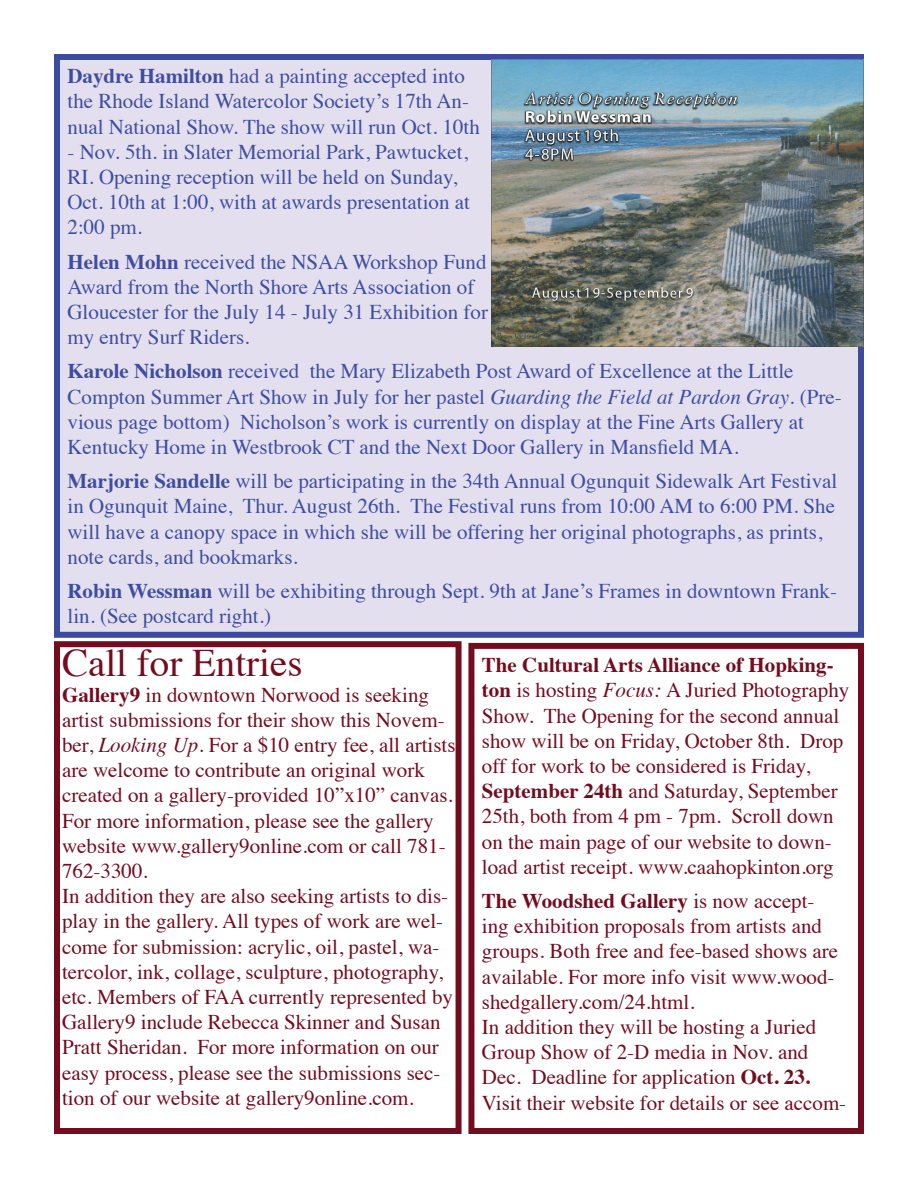
<style>
.page{position:relative;width:918px;height:1188px;background:#fff}
.page>*{position:absolute;margin:0;border:0;box-sizing:border-box;transform-origin:0 0}
.t1{font:39px "Times";color:#740c1f}
.t2{font:21px/25.2px "Times";color:#740c1f}
.t3{font:21px/25.2px "Times";color:#3e4da0}
.s1{font-weight:700}
.s2{font-style:italic}
</style>
<div class="page">
<div style="left:54px;top:641px;width:408px;height:493px;border:6px solid #740c1f"></div>
<div style="left:57px;top:57px;width:804px;height:578px;background:#e3dfef"></div>
<div style="left:54px;top:54px;width:810px;height:584px;border:6px solid #3d4b9f"></div>
<div style="left:468px;top:643px;width:396px;height:491px;border:6px solid #740c1f"></div>
<img style="left:492px;top:59px;width:372px;height:288px">
<p class="t3" style="left:68px;top:62px;width:414px"><span class="s1">Daydre Hamilton</span> had a painting accepted into the Rhode Island Watercolor Society’s 17th An&shy;nual National Show. The show will run Oct. 10th</p>
<p class="t3" style="left:68px;top:137px;width:404px">- Nov. 5th. in Slater Memorial Park, Pawtucket, RI. Opening reception will be held on Sunday, Oct. 10th at 1:00, with at awards presentation at 2:00 pm.</p>
<p class="t3" style="left:68px;top:247px;width:422px"><span class="s1">Helen Mohn</span> received the NSAA Workshop Fund Award from the North Shore Arts Association of Gloucester for the July 14 - July 31 Exhibition for my entry Surf Riders.</p>
<p class="t3" style="left:68px;top:357px;width:776px"><span class="s1">Karole Nicholson</span> received the Mary Elizabeth Post Award of Excellence at the Little Compton Summer Art Show in July for her pastel <span class="s2">Guarding the Field at Pardon Gray</span>. (Pre&shy;vious page bottom) Nicholson’s work is currently on display at the Fine Arts Gallery at Kentucky Home in Westbrook CT and the Next Door Gallery in Mansfield MA.</p>
<p class="t3" style="left:68px;top:467px;width:771px"><span class="s1">Marjorie Sandelle</span> will be participating in the 34th Annual Ogunquit Sidewalk Art Festival in Ogunquit Maine, Thur. August 26th. The Festival runs from 10:00 AM to 6:00 PM. She will have a canopy space in which she will be offering her original photographs, as prints, note cards, and bookmarks.</p>
<p class="t3" style="left:68px;top:577px;width:771px"><span class="s1">Robin Wessman</span> will be exhibiting through Sept. 9th at Jane’s Frames in downtown Frank&shy;lin. (See postcard right.)</p>
<p class="t2" style="left:482px;top:651px;width:369px"><span class="s1">The Cultural Arts Alliance of Hopking&shy;ton</span> is hosting <span class="s2">Focus:</span> A Juried Photography Show. The Opening for the second annual show will be on Friday, October 8th. Drop off for work to be considered is Friday, <span class="s1">September 24th</span> and Saturday, September 25th, both from 4 pm - 7pm. Scroll down on the main page of our website to down&shy;load artist receipt. www.caahopkinton.org</p>
<p class="t2" style="left:482px;top:886px;width:366px"><span class="s1">The Woodshed Gallery</span> is now accept&shy;ing exhibition proposals from artists and groups. Both free and fee-based shows are available. For more info visit www.wood&shy;shedgallery.com/24.html.<br>In addition they will be hosting a Juried Group Show of 2-D media in Nov. and Dec. Deadline for application <span class="s1">Oct. 23.<br></span>Visit their website for details or see accom-</p>
<h1 class="t1" style="left:62px;top:627px;width:242px">Call for Entries</h1>
<p class="t2" style="left:62px;top:680px;width:395px"><span class="s1">Gallery9</span> in downtown Norwood is seeking artist submissions for their show this Novem&shy;ber, <span class="s2">Looking Up</span>. For a $10 entry fee, all artists are welcome to contribute an original work created on a gallery-provided 10”x10” canvas.<br>For more information, please see the gallery website www.gallery9online.com or call 781- 762-3300.<br>In addition they are also seeking artists to dis&shy;play in the gallery. All types of work are wel&shy;come for submission: acrylic, oil, pastel, wa&shy;tercolor, ink, collage, sculpture, photography, etc. Members of FAA currently represented by Gallery9 include Rebecca Skinner and Susan Pratt Sheridan. For more information on our easy process, please see the submissions sec&shy;tion of our website at gallery9online.com.</p>
</div>
